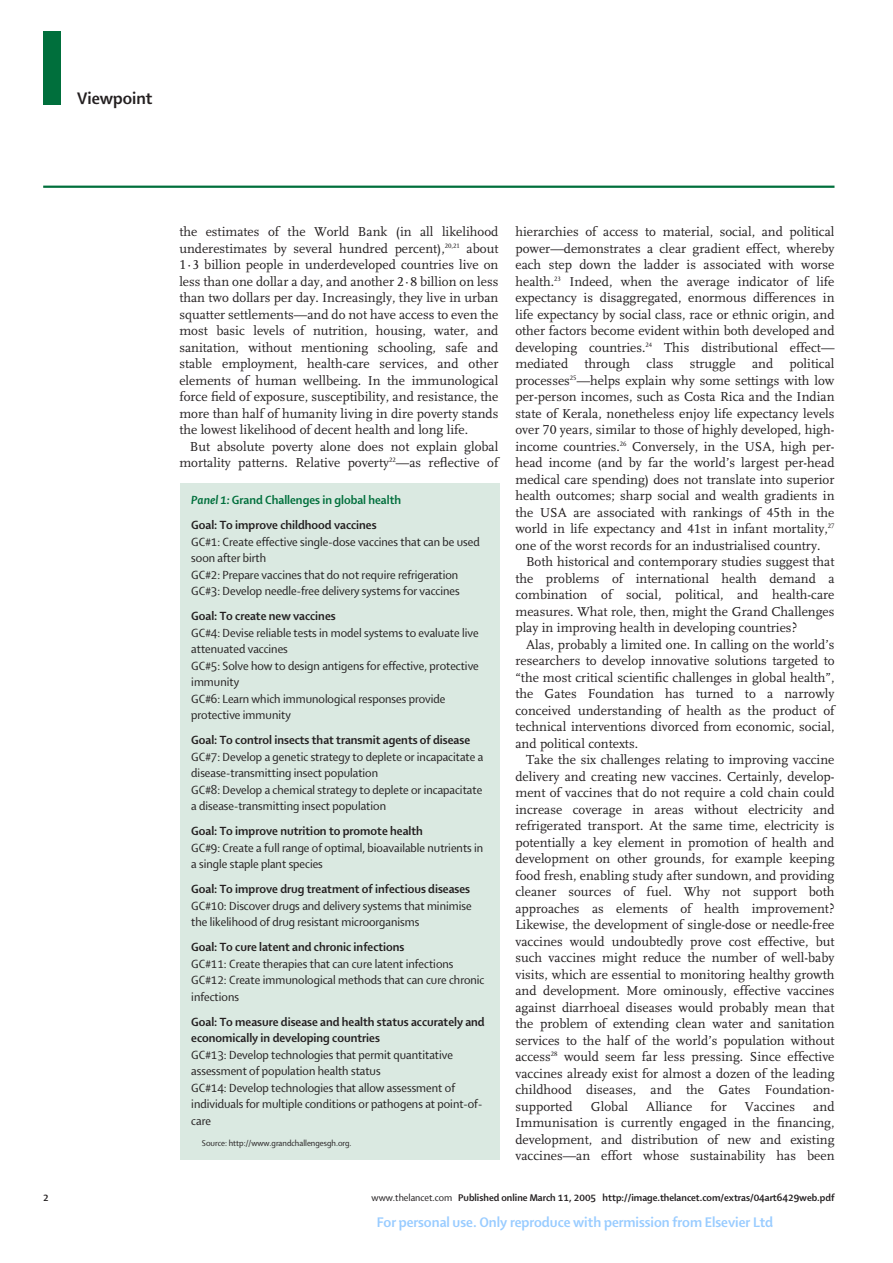
<style>
.page{position:relative;width:893px;height:1263px;background:#fff}
.page>*{position:absolute;margin:0;border:0;box-sizing:border-box;transform-origin:0 0}
.t1{font:18px "Shaker RB";color:#231f20}
.t2{font:15px "Shaker RB";color:#9cf}
.t3{font:13.5px/16.5px "Scala LF";color:#231f20;text-align:justify}
.t4{font:12.75px/16.5px "Shaker R";color:#231f20}
.t5{font:12.75px/25px "Shaker RB";color:#231f20}
.t6{font:10.5px "Shaker RB";color:#231f20}
.t7{font:9px "Shaker R";color:#231f20}
.s1{font-family:"Shaker RBI";color:#006f3c}
.s2{color:#006f3c}
.s3{font-family:"Shaker R"}
</style>
<div class="page">
<div style="left:43px;top:32px;width:17px;height:72px;background:#006f3c"></div>
<hr style="left:43px;top:186px;width:791px;height:2px;background:#006f3c">
<div style="left:180px;top:484px;width:319px;height:676px;background:#dae9e1"></div>
<h1 class="t1" style="left:77px;top:92px;width:77px">Viewpoint</h1>
<p class="t3" style="left:179px;top:224px;width:320px">the estimates of the World Bank (in all likelihood underestimates by several hundred percent),<sup>20,21</sup> about 1·3 billion people in underdeveloped countries live on less than one dollar a day, and another 2·8 billion on less than two dollars per day. Increasingly, they live in urban squatter settlements—and do not have access to even the most basic levels of nutrition, housing, water, and sanitation, without mentioning schooling, safe and stable employment, health-care services, and other elements of human wellbeing. In the immunological force field of exposure, susceptibility, and resistance, the more than half of humanity living in dire poverty stands the lowest likelihood of decent health and long life.</p>
<p class="t3" style="left:179px;top:439px;width:320px;text-align:right">But absolute poverty alone does not explain global mortality patterns. Relative poverty<sup>22</sup>—as reflective of</p>
<p class="t5" style="left:191px;top:488px;width:211px"><span class="s1">Panel 1:</span> <span class="s2">Grand Challenges in global health<br></span>Goal: To improve childhood vaccines</p>
<p class="t4" style="left:191px;top:534px;width:290px">GC#1: Create effective single-dose vaccines that can be used soon after birth<br>GC#2: Prepare vaccines that do not require refrigeration GC#3: Develop needle-free delivery systems for vaccines</p>
<p class="t5" style="left:191px;top:604px;width:146px">Goal: To create new vaccines</p>
<p class="t4" style="left:191px;top:625px;width:289px">GC#4: Devise reliable tests in model systems to evaluate live attenuated vaccines<br>GC#5: Solve how to design antigens for effective, protective immunity<br>GC#6: Learn which immunological responses provide protective immunity</p>
<p class="t5" style="left:191px;top:729px;width:280px">Goal: To control insects that transmit agents of disease</p>
<p class="t4" style="left:191px;top:749px;width:293px">GC#7: Develop a genetic strategy to deplete or incapacitate a disease-transmitting insect population<br>GC#8: Develop a chemical strategy to deplete or incapacitate a disease-transmitting insect population</p>
<p class="t5" style="left:191px;top:820px;width:233px">Goal: To improve nutrition to promote health</p>
<p class="t4" style="left:191px;top:840px;width:293px">GC#9: Create a full range of optimal, bioavailable nutrients in a single staple plant species</p>
<p class="t5" style="left:191px;top:878px;width:280px">Goal: To improve drug treatment of infectious diseases</p>
<p class="t4" style="left:191px;top:898px;width:282px">GC#10: Discover drugs and delivery systems that minimise the likelihood of drug resistant microorganisms</p>
<p class="t5" style="left:191px;top:936px;width:215px">Goal: To cure latent and chronic infections</p>
<p class="t4" style="left:191px;top:956px;width:295px">GC#11: Create therapies that can cure latent infections<br>GC#12: Create immunological methods that can cure chronic infections</p>
<p class="t5" style="left:191px;top:1014px;width:295px;line-height:16.5px">Goal: To measure disease and health status accurately and economically in developing countries</p>
<p class="t4" style="left:191px;top:1047px;width:292px">GC#13: Develop technologies that permit quantitative assessment of population health status<br>GC#14: Develop technologies that allow assessment of individuals for multiple conditions or pathogens at point-of&shy;care</p>
<p class="t7" style="left:202px;top:1140px;width:151px">Source: http://www.grandchallengesgh.org.</p>
<p class="t3" style="left:515px;top:224px;width:320px">hierarchies of access to material, social, and political power—demonstrates a clear gradient effect, whereby each step down the ladder is associated with worse health.<sup>23</sup> Indeed, when the average indicator of life expectancy is disaggregated, enormous differences in life expectancy by social class, race or ethnic origin, and other factors become evident within both developed and developing countries.<sup>24</sup> This distributional effect— mediated through class struggle and political processes<sup>25</sup>—helps explain why some settings with low per-person incomes, such as Costa Rica and the Indian state of Kerala, nonetheless enjoy life expectancy levels over 70 years, similar to those of highly developed, high&shy;income countries.<sup>26</sup> Conversely, in the USA, high per&shy;head income (and by far the world’s largest per-head medical care spending) does not translate into superior health outcomes; sharp social and wealth gradients in the USA are associated with rankings of 45th in the world in life expectancy and 41st in infant mortality,<sup>27 </sup>one of the worst records for an industrialised country.</p>
<p class="t3" style="left:515px;top:554px;width:320px;text-indent:11px">Both historical and contemporary studies suggest that the problems of international health demand a combination of social, political, and health-care measures. What role, then, might the Grand Challenges play in improving health in developing countries?</p>
<p class="t3" style="left:515px;top:637px;width:320px;text-indent:11px">Alas, probably a limited one. In calling on the world’s researchers to develop innovative solutions targeted to “the most critical scientific challenges in global health”, the Gates Foundation has turned to a narrowly conceived understanding of health as the product of technical interventions divorced from economic, social, and political contexts.</p>
<p class="t3" style="left:515px;top:752px;width:320px;text-indent:11px">Take the six challenges relating to improving vaccine delivery and creating new vaccines. Certainly, develop&shy;ment of vaccines that do not require a cold chain could increase coverage in areas without electricity and refrigerated transport. At the same time, electricity is potentially a key element in promotion of health and development on other grounds, for example keeping food fresh, enabling study after sundown, and providing cleaner sources of fuel. Why not support both approaches as elements of health improvement?<br>Likewise, the development of single-dose or needle-free vaccines would undoubtedly prove cost effective, but such vaccines might reduce the number of well-baby visits, which are essential to monitoring healthy growth and development. More ominously, effective vaccines against diarrhoeal diseases would probably mean that the problem of extending clean water and sanitation services to the half of the world’s population without access<sup>28</sup> would seem far less pressing. Since effective vaccines already exist for almost a dozen of the leading childhood diseases, and the Gates Foundation&shy;supported</p>
<p class="t3" style="left:591px;top:1099px;width:39px">Global</p>
<p class="t3" style="left:646px;top:1099px;width:48px">Alliance</p>
<p class="t3" style="left:710px;top:1099px;width:18px">for</p>
<p class="t3" style="left:745px;top:1099px;width:52px">Vaccines</p>
<p class="t3" style="left:515px;top:1099px;width:320px;text-indent:298px">and Immunisation is currently engaged in the financing, development, and distribution of new and existing vaccines—an effort whose sustainability has been</p>
<p class="t6" style="left:43px;top:1194px;width:7px">2</p>
<p class="t6" style="left:371px;top:1194px;width:464px"><span class="s3">www.thelancet.com</span> Published online March 11, 2005 http://image.thelancet.com/extras/04art6429web.pdf</p>
<p class="t2" style="left:376px;top:1216px;width:398px">For personal use. Only reproduce with permission from Elsevier Ltd</p>
</div>
